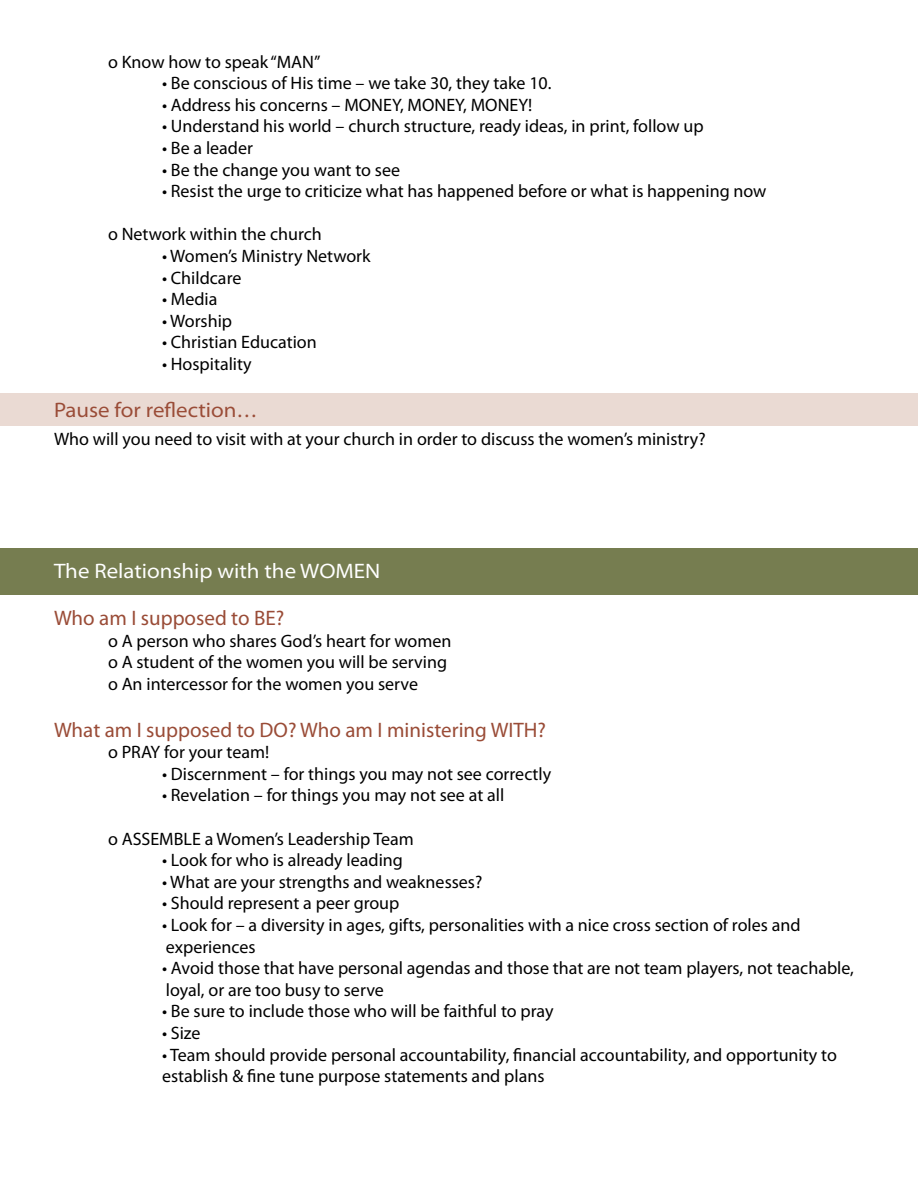
<style>
.page{position:relative;width:918px;height:1188px;background:#fff}
.page>*{position:absolute;margin:0;border:0;box-sizing:border-box;transform-origin:0 0}
.t1{font:21px "Myriad Pro";color:#9a4c37}
.t2{font:semi-expanded 21px "Myriad Pro";color:#fff}
.t3{font:semi-expanded 21px "Myriad Pro";color:#9a4c37}
.t4{font:18px/21.6px "Myriad Pro";color:#000}
</style>
<div class="page">
<div style="left:0;top:548px;width:918px;height:47px;background:#767d50"></div>
<div style="left:0;top:394px;width:918px;height:32px;background:#eadad3"></div>
<p class="t4" style="left:108px;top:50px;width:214px">o Know how to speak “MAN”</p>
<p class="t4" style="left:162px;top:72px;width:391px">• Be conscious of His time – we take 30, they take 10.</p>
<p class="t4" style="left:162px;top:94px;width:372px">• Address his concerns – MONEY, MONEY, MONEY!</p>
<p class="t4" style="left:162px;top:115px;width:543px">• Understand his world – church structure, ready ideas, in print, follow up</p>
<p class="t4" style="left:162px;top:137px;width:93px">• Be a leader</p>
<p class="t4" style="left:162px;top:158px;width:240px">• Be the change you want to see</p>
<p class="t4" style="left:162px;top:180px;width:606px">• Resist the urge to criticize what has happened before or what is happening now</p>
<p class="t4" style="left:108px;top:223px;width:215px">o Network within the church</p>
<p class="t4" style="left:162px;top:245px;width:210px">• Women’s Ministry Network</p>
<p class="t4" style="left:162px;top:266px;width:81px">• Childcare</p>
<p class="t4" style="left:162px;top:288px;width:57px">• Media</p>
<p class="t4" style="left:162px;top:310px;width:72px">• Worship</p>
<p class="t4" style="left:162px;top:331px;width:156px">• Christian Education</p>
<p class="t4" style="left:162px;top:353px;width:91px">• Hospitality</p>
<p class="t3" style="left:54px;top:398px;width:205px">Pause for reflection…</p>
<p class="t4" style="left:54px;top:428px;width:653px">Who will you need to visit with at your church in order to discuss the women’s ministry?</p>
<p class="t2" style="left:54px;top:560px;width:328px">The Relationship with the WOMEN</p>
<p class="t1" style="left:54px;top:605px;width:232px">Who am I supposed to BE?</p>
<p class="t4" style="left:108px;top:630px;width:345px">o A person who shares God’s heart for women o A student of the women you will be serving o An intercessor for the women you serve</p>
<p class="t1" style="left:54px;top:717px;width:494px">What am I supposed to DO? Who am I ministering WITH?</p>
<p class="t4" style="left:108px;top:741px;width:163px">o PRAY for your team!</p>
<p class="t4" style="left:162px;top:763px;width:391px">• Discernment – for things you may not see correctly</p>
<p class="t4" style="left:162px;top:784px;width:344px">• Revelation – for things you may not see at all</p>
<p class="t4" style="left:108px;top:828px;width:307px">o ASSEMBLE a Women’s Leadership Team</p>
<p class="t4" style="left:162px;top:849px;width:242px">• Look for who is already leading</p>
<p class="t4" style="left:162px;top:871px;width:322px">• What are your strengths and weaknesses?</p>
<p class="t4" style="left:162px;top:892px;width:239px">• Should represent a peer group</p>
<p class="t4" style="left:162px;top:914px;width:640px">• Look for – a diversity in ages, gifts, personalities with a nice cross section of roles and experiences</p>
<p class="t4" style="left:162px;top:957px;width:694px">• Avoid those that have personal agendas and those that are not team players, not teachable, loyal, or are too busy to serve</p>
<p class="t4" style="left:162px;top:1000px;width:393px">• Be sure to include those who will be faithful to pray</p>
<p class="t4" style="left:162px;top:1022px;width:40px">• Size</p>
<p class="t4" style="left:162px;top:1044px;width:677px">• Team should provide personal accountability, financial accountability, and opportunity to establish &amp; fine tune purpose statements and plans</p>
</div>
